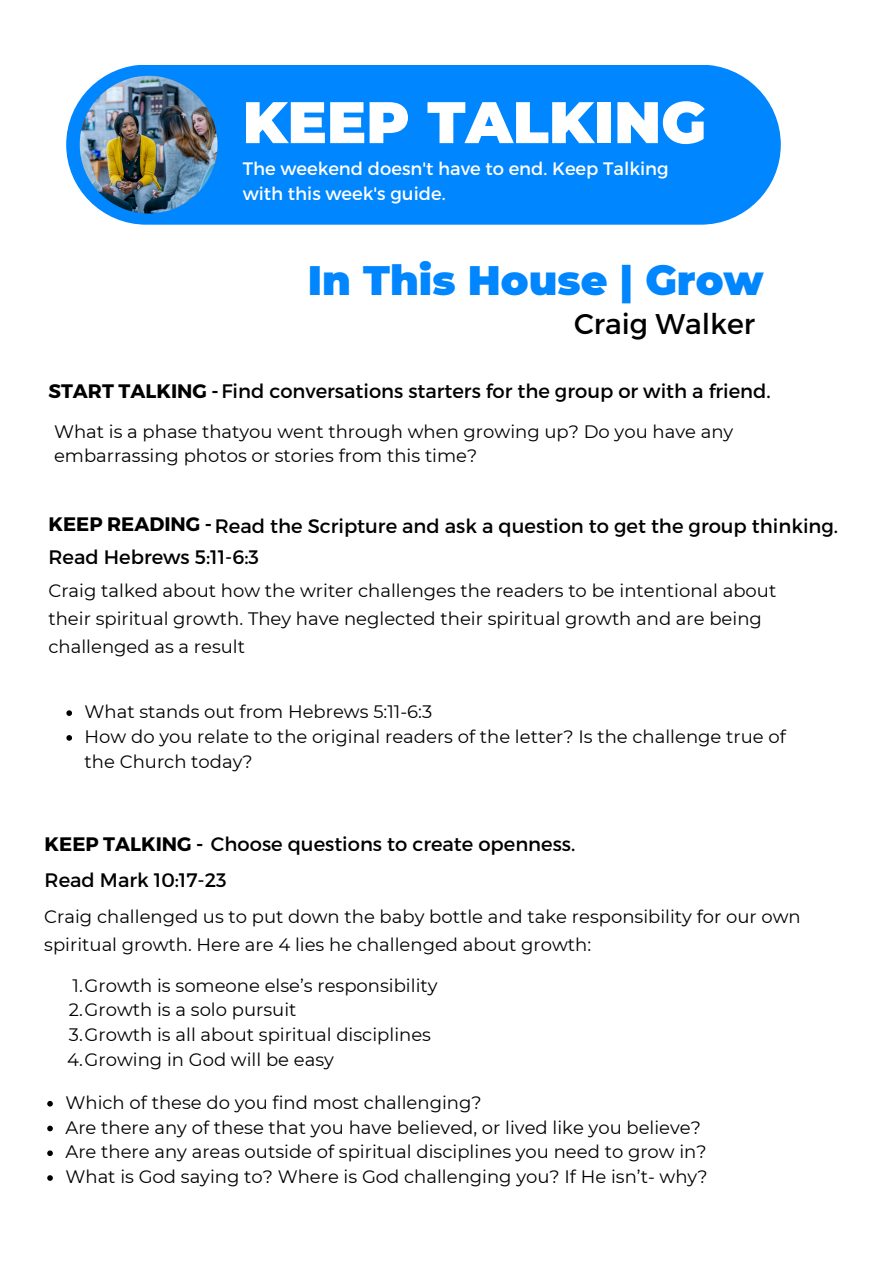
<style>
.page{position:relative;width:894px;height:1264px;background:#fff}
.page>*{position:absolute;margin:0;border:0;box-sizing:border-box;transform-origin:0 0}
.t1{font:900 58.5px "Montserrat";color:#fff}
.t2{font:900 41.1px "Montserrat";color:#0086ff}
.t3{font:28.5px "Montserrat";color:#000}
.t4{font:19.5px "Montserrat";color:#000}
.t5{font:700 19.5px "Montserrat";color:#000}
.t6{font:18px/28.2px "Montserrat";color:#000}
.t7{font:18px "Montserrat";color:#fff}
.s1{font-weight:700}
</style>
<div class="page">
<div style="left:66px;top:65px;width:714px;height:159px;background:#0086ff;border-radius:80px"></div>
<img style="left:80px;top:76px;width:137px;height:137px;border-radius:50%">
<svg style="left:66px;top:710px;width:6px;height:6px"></svg>
<svg style="left:66px;top:735px;width:6px;height:5px"></svg>
<svg style="left:47px;top:1101px;width:6px;height:5px"></svg>
<svg style="left:47px;top:1125px;width:6px;height:6px"></svg>
<svg style="left:47px;top:1150px;width:6px;height:6px"></svg>
<svg style="left:47px;top:1175px;width:6px;height:5px"></svg>
<p class="t1" style="left:242px;top:86px;width:465px">KEEP TALKING</p>
<p class="t7" style="left:242px;top:157px;width:427px">The weekend doesn't have to end. Keep Talking</p>
<h4 class="t7" style="left:242px;top:181px;width:204px">with this week's guide.</h4>
<h1 class="t2" style="left:307px;top:255px;width:457px">In This House | Grow</h1>
<p class="t3" style="left:574px;top:305px;width:183px">Craig Walker</p>
<p class="t4" style="left:48px;top:378px;width:723px"><span class="s1">START TALKING -</span>Find conversations starters for the group or with a friend.</p>
<h2 class="t6" style="left:54px;top:419px;width:680px;line-height:24.8px">What is a phase thatyou went through when growing up? Do you have any embarrassing photos or stories from this time?</h2>
<h3 class="t5" style="left:48px;top:511px;width:165px">KEEP READING -</h3>
<h4 class="t4" style="left:215px;top:513px;width:624px">Read the Scripture and ask a question to get the group thinking.</h4>
<h4 class="t4" style="left:48px;top:544px;width:212px">Read Hebrews 5:11-6:3</h4>
<p class="t6" style="left:48px;top:576px;width:729px">Craig talked about how the writer challenges the readers to be intentional about their spiritual growth. They have neglected their spiritual growth and are being challenged as a result</p>
<p class="t6" style="left:85px;top:697px;width:349px">What stands out from Hebrews 5:11-6:3</p>
<p class="t6" style="left:85px;top:724px;width:702px;line-height:24.8px">How do you relate to the original readers of the letter? Is the challenge true of the Church today?</p>
<p class="t4" style="left:45px;top:831px;width:532px"><span class="s1">KEEP TALKING -</span> Choose questions to create openness.</p>
<p class="t4" style="left:45px;top:867px;width:184px">Read Mark 10:17-23</p>
<p class="t6" style="left:44px;top:902px;width:757px">Craig challenged us to put down the baby bottle and take responsibility for our own spiritual growth. Here are 4 lies he challenged about growth:</p>
<p class="t6" style="left:72px;top:971px;width:366px">1.Growth is someone else’s responsibility</p>
<p class="t6" style="left:69px;top:995px;width:229px">2.Growth is a solo pursuit</p>
<p class="t6" style="left:69px;top:1020px;width:363px">3.Growth is all about spiritual disciplines</p>
<p class="t6" style="left:67px;top:1045px;width:268px">4.Growing in God will be easy</p>
<p class="t6" style="left:65px;top:1088px;width:417px">Which of these do you find most challenging?</p>
<p class="t6" style="left:65px;top:1112px;width:637px">Are there any of these that you have believed, or lived like you believe?</p>
<p class="t6" style="left:65px;top:1137px;width:642px">Are there any areas outside of spiritual disciplines you need to grow in?</p>
<p class="t6" style="left:65px;top:1162px;width:643px">What is God saying to? Where is God challenging you? If He isn’t- why?</p>
</div>
